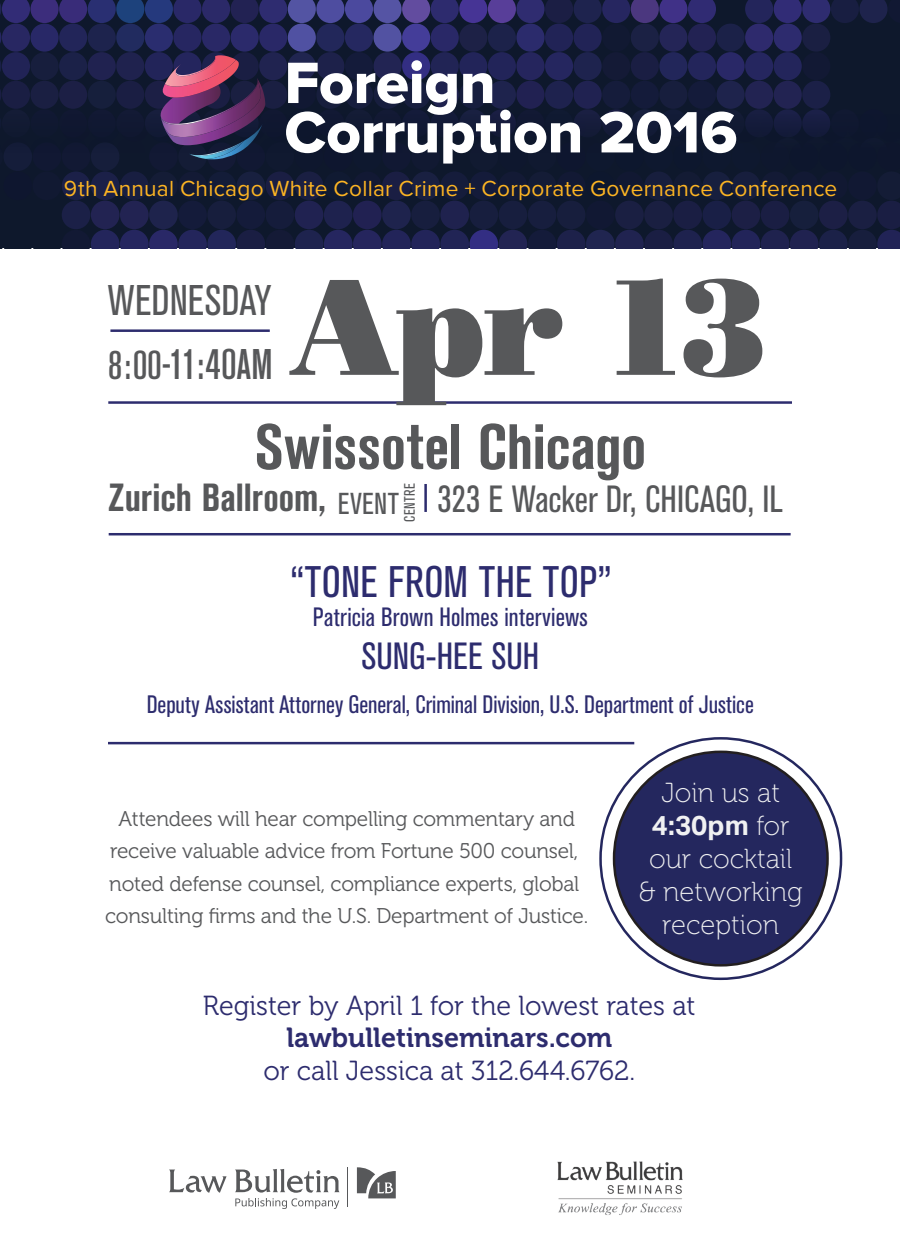
<style>
.page{position:relative;width:900px;height:1260px;background:#fff}
.page>*{position:absolute;margin:0;border:0;box-sizing:border-box;transform-origin:0 0}
.t1{font:136.75px "Poster Bodoni BT";color:#57585a}
.t2{font:700 condensed 63.25px "Akzidenz Grotesk BE";color:#57585a}
.t3{font:60.5px/49.5px "Proxima Nova Extrabld";letter-spacing:-.005em;color:#fff}
.t4{font:condensed 43.75px "Akzidenz Grotesk BE";letter-spacing:.005em;color:#2d2c6e}
.t5{font:condensed 42.5px/64.8px "Akzidenz Grotesk BE";letter-spacing:.005em;color:#57585a}
.t6{font:700 condensed 38.75px "Akzidenz Grotesk BE";color:#57585a}
.t7{font:condensed 37.5px "Akzidenz Grotesk BE";color:#57585a}
.t8{font:condensed 37.5px "Akzidenz Grotesk BE";color:#2d2c6e}
.t9{font:27.5px "Museo 300";color:#2d2c6e}
.t10{font:27.5px/33px "Museo 100";color:#f0f1f2;text-align:center}
.t11{font:27.5px "Museo 700";color:#2d2c6e}
.t12{font:700 27.5px "Aktiv Grotesk";color:#f0f1f2}
.t13{font:condensed 26.25px "Akzidenz Grotesk BE";letter-spacing:.015em;color:#2d2c6e}
.t14{font:condensed 25px "Akzidenz Grotesk BE";color:#2d2c6e}
.t15{font:22.75px "Proxima Nova";letter-spacing:.01em;color:#fcb423}
.t16{font:21.25px/32.5px "Museo 300";letter-spacing:-.01em;color:#57585a;text-align:center}
.t17{font:condensed 15px "Akzidenz Grotesk BE";letter-spacing:.035em;color:#57585a}
.s1{font-weight:500;font-size:40px}
.s2{font-weight:500}
.s3{font-weight:400;font-size:30px}
.s4{font-family:"Museo 100";font-weight:400}
</style>
<div class="page">
<hr style="left:110px;top:329px;width:160px;height:3px;background:#2d2c6e">
<hr style="left:108px;top:401px;width:684px;height:3px;background:#2d2c6e">
<hr style="left:109px;top:533px;width:682px;height:2px;background:#2d2c6e">
<hr style="left:424px;top:484px;width:3px;height:28px;background:#2d2c6e">
<svg style="left:169px;top:1170px;width:58px;height:23px"></svg>
<hr style="left:347px;top:1167px;width:1px;height:39px;background:#57585a">
<svg style="left:235px;top:1169px;width:105px;height:40px"></svg>
<svg style="left:357px;top:1167px;width:39px;height:31px"></svg>
<img style="left:557px;top:1161px;width:126px;height:54px">
<svg style="left:0;top:0;width:900px;height:248px;background:#1b1f42"></svg>
<div style="left:614px;top:752px;width:214px;height:213px;background:#24275e;border-radius:50%"></div>
<hr style="left:108px;top:742px;width:526px;height:2px;background:#2d2c6e">
<h3 class="t3" style="left:284px;top:61px;width:455px">Foreign<br>Corruption 2016</h3>
<p class="t15" style="left:64px;top:175px;width:775px">9th Annual Chicago White Collar Crime + Corporate Governance Conference</p>
<h3 class="t5" style="left:108px;top:268px;width:166px">WEDNESDAY<br><span class="s1">8:00-</span><span class="s2">11:40AM</span></h3>
<h1 class="t1" style="left:292px;top:243px;width:478px">Apr 13</h1>
<h2 class="t2" style="left:255px;top:411px;width:393px">Swissotel Chicago</h2>
<h3 class="t7" style="left:437px;top:478px;width:347px">323 E Wacker Dr, CHICAGO, IL</h3>
<h3 class="t6" style="left:108px;top:476px;width:292px">Zurich Ballroom, <span class="s3">EVENT</span></h3>
<p class="t17" style="left:401px;top:522px;width:41px;rotate:-90deg">CENTRE</p>
<h3 class="t4" style="left:290px;top:558px;width:323px">“TONE FROM THE TOP”</h3>
<p class="t13" style="left:313px;top:603px;width:276px">Patricia Brown Holmes interviews</p>
<h3 class="t8" style="left:361px;top:635px;width:179px">SUNG-HEE SUH</h3>
<p class="t14" style="left:147px;top:690px;width:609px">Deputy Assistant Attorney General, Criminal Division, U.S. Department of Justice</p>
<p class="t16" style="left:105px;top:803px;width:485px">Attendees will hear compelling commentary and receive valuable advice from Fortune 500 counsel, noted defense counsel, compliance experts, global consulting firms and the U.S. Department of Justice.</p>
<p class="t10" style="left:661px;top:776px;width:120px">Join us at</p>
<p class="t12" style="left:652px;top:808px;width:139px">4:30pm <span class="s4">for</span></p>
<p class="t10" style="left:639px;top:842px;width:165px">our cocktail &amp; networking reception</p>
<p class="t9" style="left:203px;top:990px;width:494px">Register by April 1 for the lowest rates at</p>
<p class="t11" style="left:286px;top:1022px;width:327px">lawbulletinseminars.com</p>
<p class="t9" style="left:263px;top:1055px;width:373px">or call Jessica at 312.644.6762.</p>
</div>
